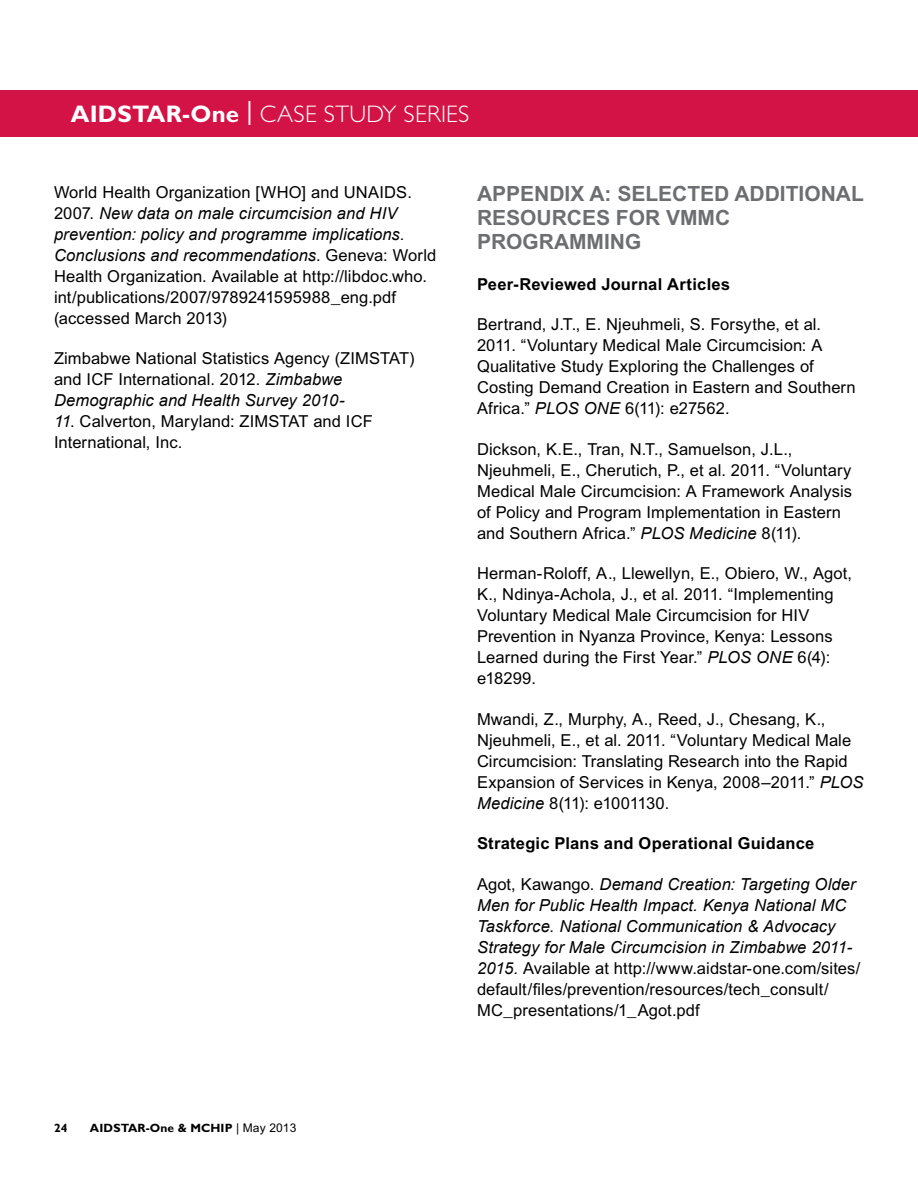
<style>
.page{position:relative;width:918px;height:1188px;background:#fff}
.page>*{position:absolute;margin:0;border:0;box-sizing:border-box;transform-origin:0 0}
.t1{font:300 24px "Gill Sans Std";letter-spacing:.01em;color:#fff}
.t2{font:700 21px/24px "Arial MT Std";color:#6d6e71}
.t3{font:16.5px/21px "Arial MT Std";letter-spacing:.005em;color:#000}
.t4{font:italic 16.5px/21px "Arial";letter-spacing:.01em;color:#000}
.t5{font:700 16.5px "Arial MT Std";letter-spacing:.015em;color:#000}
.t6{font:700 12px "Gill Sans Std";letter-spacing:.01em;color:#000}
.s1{font-weight:700}
.s2{font-weight:400}
.s3{font-family:"Arial";font-style:italic}
.s4{font-family:"Arial MT Std";font-style:normal}
.s5{font-family:"Arial MT Std";font-weight:400}
</style>
<div class="page">
<div style="left:0;top:90px;width:918px;height:47px;background:#d31245"></div>
<h1 class="t1" style="left:71px;top:100px;width:400px"><span class="s1">AIDSTAR-One</span> <span class="s2">|</span> CASE STUDY SERIES</h1>
<p class="t3" style="left:54px;top:182px;width:384px">World Health Organization [WHO] and UNAIDS.<br>2007. <span class="s3">New data on male circumcision and HIV prevention: policy and programme implications.<br>Conclusions and recommendations</span>. Geneva: World Health Organization. Available at http://libdoc.who. int/publications/2007/9789241595988_eng.pdf (accessed March 2013)</p>
<p class="t3" style="left:54px;top:348px;width:363px">Zimbabwe National Statistics Agency (ZIMSTAT) and ICF International. 2012. <span class="s3">Zimbabwe<br>Demographic and Health Survey 2010-</span></p>
<p class="t3" style="left:54px;top:411px;width:320px"><span class="s3">11</span>. Calverton, Maryland: ZIMSTAT and ICF<br>International, Inc.</p>
<p class="t2" style="left:477px;top:182px;width:388px">APPENDIX A: SELECTED ADDITIONAL<br>RESOURCES FOR VMMC<br>PROGRAMMING</p>
<p class="t5" style="left:477px;top:274px;width:255px">Peer-Reviewed Journal Articles</p>
<p class="t3" style="left:477px;top:314px;width:380px">Bertrand, J.T., E. Njeuhmeli, S. Forsythe, et al.<br>2011. “Voluntary Medical Male Circumcision: A Qualitative Study Exploring the Challenges of Costing Demand Creation in Eastern and Southern Africa.” <span class="s3">PLOS ONE</span> 6(11): e27562.</p>
<p class="t3" style="left:477px;top:438px;width:377px">Dickson, K.E., Tran, N.T., Samuelson, J.L., Njeuhmeli, E., Cherutich, P., et al. 2011. “Voluntary Medical Male Circumcision: A Framework Analysis of Policy and Program Implementation in Eastern and Southern Africa.” <span class="s3">PLOS Medicine</span> 8(11).</p>
<p class="t3" style="left:477px;top:563px;width:377px">Herman-Roloff, A., Llewellyn, E., Obiero, W., Agot, K., Ndinya-Achola, J., et al. 2011. “Implementing Voluntary Medical Male Circumcision for HIV Prevention in Nyanza Province, Kenya: Lessons Learned during the First Year.” <span class="s3">PLOS ONE</span> 6(4): e18299.</p>
<p class="t3" style="left:477px;top:708px;width:388px">Mwandi, Z., Murphy, A., Reed, J., Chesang, K., Njeuhmeli, E., et al. 2011. “Voluntary Medical Male Circumcision: Translating Research into the Rapid Expansion of Services in Kenya, 2008–2011.” <span class="s3">PLOS Medicine</span> 8(11): e1001130.</p>
<p class="t5" style="left:477px;top:834px;width:339px">Strategic Plans and Operational Guidance</p>
<p class="t4" style="left:477px;top:874px;width:385px"><span class="s4">Agot, Kawango.</span> Demand Creation: Targeting Older Men for Public Health Impact. Kenya National MC Taskforce. National Communication &amp; Advocacy Strategy for Male Circumcision in Zimbabwe 2011- 2015. <span class="s4">Available at http://www.aidstar-one.com/sites/ default/files/prevention/resources/tech_consult/ MC_presentations/1_Agot.pdf</span></p>
<p class="t6" style="left:54px;top:1121px;width:15px">24</p>
<p class="t6" style="left:90px;top:1121px;width:208px">AIDSTAR-One &amp; MCHIP <span class="s5">| May 2013</span></p>
</div>
